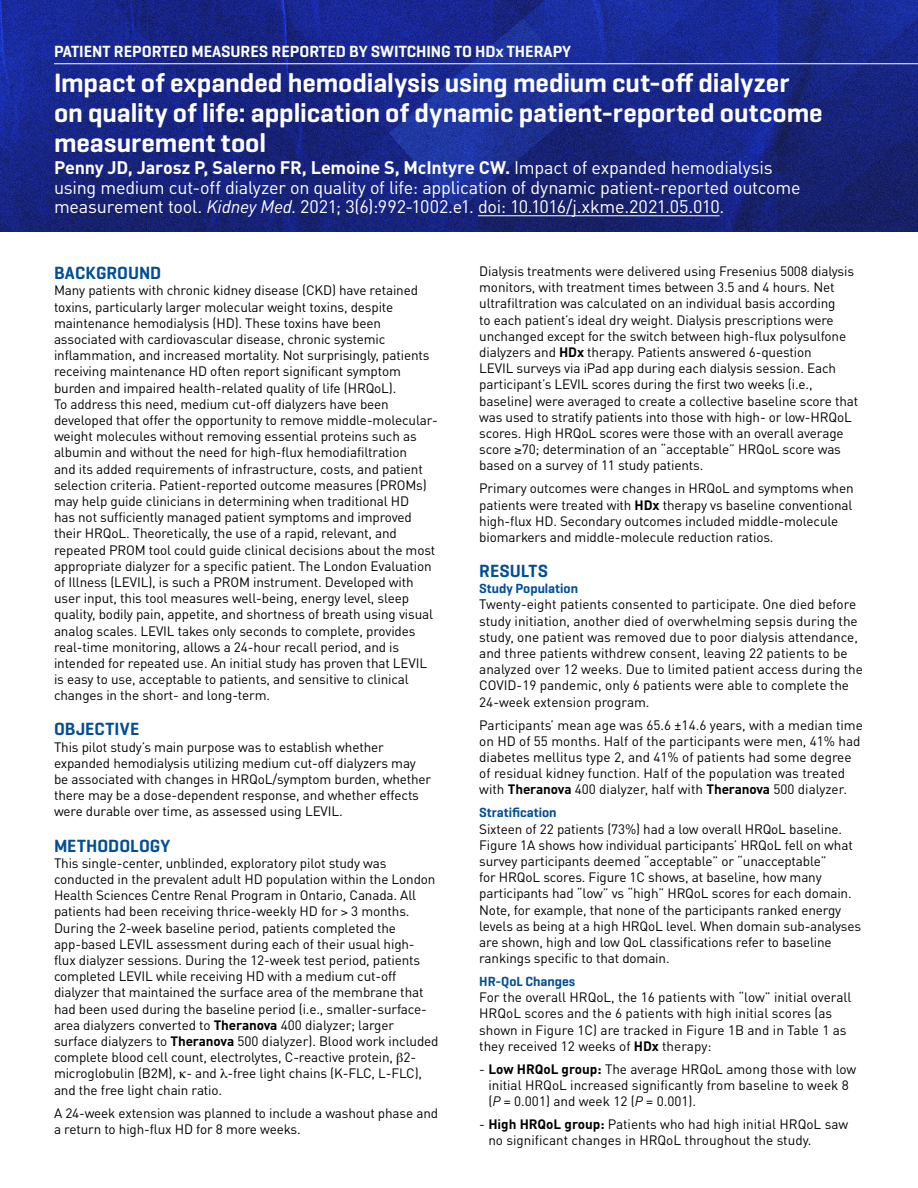
<style>
.page{position:relative;width:918px;height:1188px;background:#fff}
.page>*{position:absolute;margin:0;border:0;box-sizing:border-box;transform-origin:0 0}
.t1{font:600 27px/30px "Geogrotesque";color:#fff}
.t2{font:18px/19.5px "DIN Pro";letter-spacing:-.015em;color:#fff}
.t3{font:600 18px "Geogrotesque";letter-spacing:.005em;color:#004e95}
.t4{font:600 16.5px "Geogrotesque";color:#fff}
.t5{font:13.5px/16.2px "DINOT";letter-spacing:-.01em;color:#000}
.t6{font:600 13.5px "Geogrotesque";color:#004e95}
.s1{font-weight:700}
.s2{font-style:italic}
</style>
<div class="page">
<img style="left:0;top:0;width:918px;height:231px">
<hr style="left:478px;top:215px;width:242px;height:1px;background:#fff">
<hr style="left:54px;top:63px;width:864px;height:1px;background:#fff">
<p class="t4" style="left:54px;top:41px;width:519px">PATIENT REPORTED MEASURES REPORTED BY SWITCHING TO HDx THERAPY</p>
<h1 class="t1" style="left:54px;top:68px;width:770px">Impact of expanded hemodialysis using medium cut-off dialyzer on quality of life: application of dynamic patient-reported outcome measurement tool</h1>
<p class="t2" style="left:54px;top:156px;width:748px"><span class="s1">Penny JD, Jarosz P, Salerno FR, Lemoine S, McIntyre CW.</span> Impact of expanded hemodialysis using medium cut-off dialyzer on quality of life: application of dynamic patient-reported outcome measurement tool. <span class="s2">Kidney Med</span>. 2021; 3(6):992-1002.e1. doi: 10.1016/j.xkme.2021.05.010.</p>
<h2 class="t3" style="left:54px;top:262px;width:109px">BACKGROUND</h2>
<p class="t5" style="left:54px;top:282px;width:385px">Many patients with chronic kidney disease (CKD) have retained toxins, particularly larger molecular weight toxins, despite maintenance hemodialysis (HD). These toxins have been associated with cardiovascular disease, chronic systemic inflammation, and increased mortality. Not surprisingly, patients receiving maintenance HD often report significant symptom burden and impaired health-related quality of life (HRQoL).<br>To address this need, medium cut-off dialyzers have been developed that offer the opportunity to remove middle-molecular&shy;weight molecules without removing essential proteins such as albumin and without the need for high-flux hemodiafiltration<br>and its added requirements of infrastructure, costs, and patient selection criteria. Patient-reported outcome measures (PROMs) may help guide clinicians in determining when traditional HD<br>has not sufficiently managed patient symptoms and improved their HRQoL. Theoretically, the use of a rapid, relevant, and repeated PROM tool could guide clinical decisions about the most appropriate dialyzer for a specific patient. The London Evaluation of Illness (LEVIL), is such a PROM instrument. Developed with user input, this tool measures well-being, energy level, sleep quality, bodily pain, appetite, and shortness of breath using visual analog scales. LEVIL takes only seconds to complete, provides real-time monitoring, allows a 24-hour recall period, and is intended for repeated use. An initial study has proven that LEVIL is easy to use, acceptable to patients, and sensitive to clinical changes in the short- and long-term.</p>
<h2 class="t3" style="left:54px;top:718px;width:87px">OBJECTIVE</h2>
<p class="t5" style="left:54px;top:738px;width:379px">This pilot study’s main purpose was to establish whether expanded hemodialysis utilizing medium cut-off dialyzers may be associated with changes in HRQoL/symptom burden, whether there may be a dose-dependent response, and whether effects were durable over time, as assessed using LEVIL.</p>
<h2 class="t3" style="left:54px;top:834px;width:118px">METHODOLOGY</h2>
<p class="t5" style="left:54px;top:855px;width:386px">This single-center, unblinded, exploratory pilot study was conducted in the prevalent adult HD population within the London Health Sciences Centre Renal Program in Ontario, Canada. All patients had been receiving thrice-weekly HD for 3 months.<br>During the 2-week baseline period, patients completed the app-based LEVIL assessment during each of their usual high&shy;flux dialyzer sessions. During the 12-week test period, patients completed LEVIL while receiving HD with a medium cut-off dialyzer that maintained the surface area of the membrane that had been used during the baseline period (i.e., smaller-surface&shy;area dialyzers converted to <span class="s1">Theranova</span> 400 dialyzer; larger surface dialyzers to <span class="s1">Theranova</span> 500 dialyzer). Blood work included complete blood cell count, electrolytes, C-reactive protein, 2- microglobulin (B2M), - and -free light chains (K-FLC, L-FLC), and the free light chain ratio.</p>
<p class="t5" style="left:54px;top:1104px;width:386px">A 24-week extension was planned to include a washout phase and a return to high-flux HD for 8 more weeks.</p>
<p class="t5" style="left:479px;top:263px;width:381px">Dialysis treatments were delivered using Fresenius 5008 dialysis monitors, with treatment times between 3.5 and 4 hours. Net ultrafiltration was calculated on an individual basis according<br>to each patient’s ideal dry weight. Dialysis prescriptions were unchanged except for the switch between high-flux polysulfone dialyzers and <span class="s1">HDx</span> therapy. Patients answered 6-question<br>LEVIL surveys via iPad app during each dialysis session. Each participant’s LEVIL scores during the first two weeks (i.e., baseline) were averaged to create a collective baseline score that was used to stratify patients into those with high- or low-HRQoL scores. High HRQoL scores were those with an overall average score ≥70; determination of an “acceptable” HRQoL score was based on a survey of 11 study patients.</p>
<p class="t5" style="left:479px;top:480px;width:376px">Primary outcomes were changes in HRQoL and symptoms when patients were treated with <span class="s1">HDx</span> therapy vs baseline conventional high-flux HD. Secondary outcomes included middle-molecule biomarkers and middle-molecule reduction ratios.</p>
<h2 class="t3" style="left:479px;top:560px;width:70px">RESULTS</h2>
<p class="t6" style="left:479px;top:580px;width:100px">Study Population</p>
<p class="t5" style="left:479px;top:596px;width:385px">Twenty-eight patients consented to participate. One died before study initiation, another died of overwhelming sepsis during the study, one patient was removed due to poor dialysis attendance, and three patients withdrew consent, leaving 22 patients to be analyzed over 12 weeks. Due to limited patient access during the COVID-19 pandemic, only 6 patients were able to complete the 24-week extension program.</p>
<p class="t5" style="left:479px;top:716px;width:385px">Participants’ mean age was 65.6 ±14.6 years, with a median time on HD of 55 months. Half of the participants were men, 41% had diabetes mellitus type 2, and 41% of patients had some degree of residual kidney function. Half of the population was treated with <span class="s1">Theranova</span> 400 dialyzer, half with <span class="s1">Theranova</span> 500 dialyzer.</p>
<p class="t6" style="left:479px;top:804px;width:79px">Stratification</p>
<p class="t5" style="left:479px;top:820px;width:383px">Sixteen of 22 patients (73%) had a low overall HRQoL baseline.<br>Figure 1A shows how individual participants’ HRQoL fell on what survey participants deemed “acceptable” or “unacceptable”<br>for HRQoL scores. Figure 1C shows, at baseline, how many participants had “low” vs “high” HRQoL scores for each domain.<br>Note, for example, that none of the participants ranked energy levels as being at a high HRQoL level. When domain sub-analyses are shown, high and low QoL classifications refer to baseline rankings specific to that domain.</p>
<p class="t6" style="left:479px;top:973px;width:98px">HR-QoL Changes</p>
<p class="t5" style="left:479px;top:989px;width:374px">For the overall HRQoL, the 16 patients with “low” initial overall HRQoL scores and the 6 patients with high initial scores (as shown in Figure 1C) are tracked in Figure 1B and in Table 1 as they received 12 weeks of <span class="s1">HDx</span> therapy:</p>
<p class="t5" style="left:488px;top:1061px;width:370px;text-indent:-9px">- <span class="s1">Low HRQoL group:</span> The average HRQoL among those with low initial HRQoL increased significantly from baseline to week 8 (<span class="s2">P</span> = 0.001) and week 12 (<span class="s2">P</span> = 0.001).</p>
<p class="t5" style="left:488px;top:1116px;width:361px;text-indent:-9px">- <span class="s1">High HRQoL group:</span> Patients who had high initial HRQoL saw no significant changes in HRQoL throughout the study.</p>
</div>
